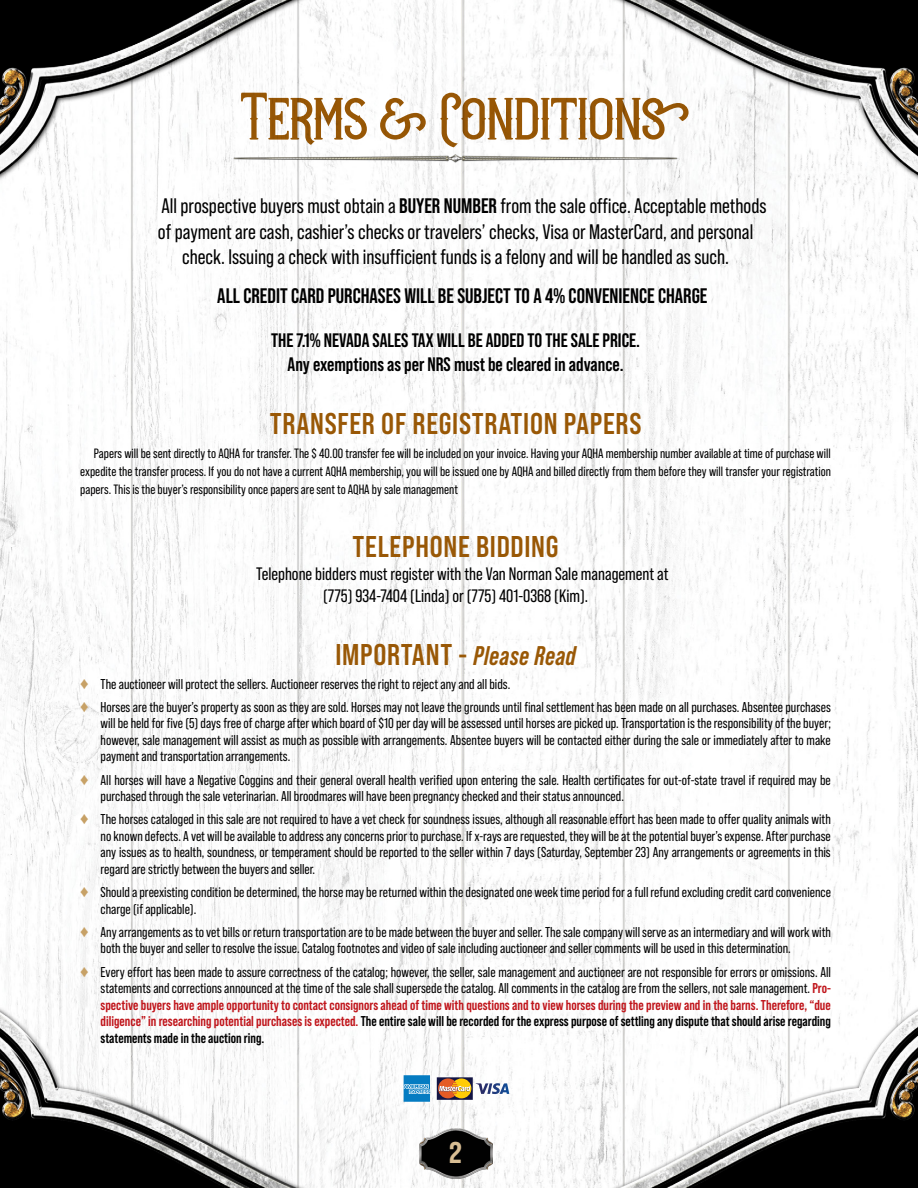
<style>
.page{position:relative;width:918px;height:1188px;background:#fff}
.page>*{position:absolute;margin:0;border:0;box-sizing:border-box;transform-origin:0 0}
.t1{font:60px "Deadhead Classic";letter-spacing:-.005em;color:#995806}
.Terms_Heading{font:30px "Bebas Neue Pro Sm E Bd";letter-spacing:.025em;color:#995806;scale:.95 1}
.t2{font:30px "Bebas Neue Pro Sm E Eb";color:#d8bd93}
.Terms_Paragraphs{font:21px "Bebas Neue Pro";color:#000}
.Terms_Paragraphs-2{font:700 21px "Bebas Neue Pro";color:#000}
.Terms_Paragraphs-3{font:700 19.5px/23.4px "Bebas Neue Pro";color:#000;text-align:center}
.Terms_Paragraphs-4{font:18px/22.5px "Bebas Neue Pro";color:#000}
.t3{font:14.25px/16.5px "Bebas Neue Pro";color:#000;text-align:justify}
.Terms_Paragraphs-5{font:13.5px/18px "Bebas Neue Pro";color:#000;text-align:justify}
.s1{font-weight:700}
.s2{font-family:"Bebas Neue Pro";font-weight:700;font-style:italic;font-size:27px}
.s3{color:#c7a166}
.s4{font-weight:700;color:#c0151b}
</style>
<div class="page">
<img style="left:0;top:0;width:918px;height:1188px">
<img style="left:419px;top:1128px;width:73px;height:51px">
<svg style="left:437px;top:1077px;width:36px;height:23px"></svg>
<svg style="left:438px;top:1078px;width:71px;height:20px"></svg>
<svg style="left:402px;top:1075px;width:28px;height:27px"></svg>
<img style="left:234px;top:155px;width:444px;height:8px">
<h1 class="t1" style="left:241px;top:80px;width:451px">Terms &amp; Conditions</h1>
<p class="Terms_Paragraphs" style="left:162px;top:194px;width:607px">All prospective buyers must obtain a <span class="s1">BUYER NUMBER</span> from the sale office. Acceptable methods</p>
<p class="Terms_Paragraphs" style="left:158px;top:220px;width:597px">of payment are cash, cashier’s checks or travelers’ checks, Visa or MasterCard, and personal</p>
<p class="Terms_Paragraphs" style="left:182px;top:245px;width:548px">check. Issuing a check with insufficient funds is a felony and will be handled as such.</p>
<p class="Terms_Paragraphs-2" style="left:217px;top:284px;width:492px">ALL CREDIT CARD PURCHASES WILL BE SUBJECT TO A 4% CONVENIENCE CHARGE</p>
<p class="Terms_Paragraphs-3" style="left:271px;top:328px;width:371px">THE 7.1% NEVADA SALES TAX WILL BE ADDED TO THE SALE PRICE.<br>Any exemptions as per NRS must be cleared in advance.</p>
<p class="Terms_Heading" style="left:270px;top:405px;width:393px">TRANSFER OF REGISTRATION PAPERS</p>
<p class="Terms_Paragraphs-5" style="left:80px;top:445px;width:752px;text-indent:14px">Papers will be sent directly to AQHA for transfer. The $ 40.00 transfer fee will be included on your invoice. Having your AQHA membership number available at time of purchase will expedite the transfer process. If you do not have a current AQHA membership, you will be issued one by AQHA and billed directly from them before they will transfer your registration papers. This is the buyer’s responsibility once papers are sent to AQHA by sale management</p>
<p class="Terms_Heading" style="left:353px;top:529px;width:218px">TELEPHONE BIDDING</p>
<p class="Terms_Paragraphs-4" style="left:323px;top:562px;width:347px;text-indent:-67px">Telephone bidders must register with the Van Norman Sale management at (775) 934-7404 (Linda) or (775) 401-0368 (Kim).</p>
<p class="Terms_Heading" style="left:335px;top:637px;width:255px">IMPORTANT - <span class="s2">Please Read</span></p>
<p class="t3" style="left:80px;top:675px;width:432px"><span class="s3">♦</span> The auctioneer will protect the sellers. Auctioneer reserves the right to reject any and all bids.</p>
<p class="t3" style="left:101px;top:699px;width:732px;text-indent:-20px"><span class="s3">♦</span> Horses are the buyer’s property as soon as they are sold. Horses may not leave the grounds until final settlement has been made on all purchases. Absentee purchases will be held for five (5) days free of charge after which board of $10 per day will be assessed until horses are picked up. Transportation is the responsibility of the buyer; however, sale management will assist as much as possible with arrangements. Absentee buyers will be contacted either during the sale or immediately after to make payment and transportation arrangements.</p>
<p class="t3" style="left:101px;top:771px;width:732px;text-indent:-20px"><span class="s3">♦</span> All horses will have a Negative Coggins and their general overall health verified upon entering the sale. Health certificates for out-of-state travel if required may be purchased through the sale veterinarian. All broodmares will have been pregnancy checked and their status announced.</p>
<p class="t3" style="left:101px;top:811px;width:732px;text-indent:-20px"><span class="s3">♦</span> The horses cataloged in this sale are not required to have a vet check for soundness issues, although all reasonable effort has been made to offer quality animals with no known defects. A vet will be available to address any concerns prior to purchase. If x-rays are requested, they will be at the potential buyer’s expense. After purchase any issues as to health, soundness, or temperament should be reported to the seller within 7 days (Saturday, September 23) Any arrangements or agreements in this regard are strictly between the buyers and seller.</p>
<p class="t3" style="left:101px;top:884px;width:732px;text-indent:-20px"><span class="s3">♦</span> Should a preexisting condition be determined, the horse may be returned within the designated one week time period for a full refund excluding credit card convenience charge (if applicable).</p>
<p class="t3" style="left:101px;top:924px;width:732px;text-indent:-20px"><span class="s3">♦</span> Any arrangements as to vet bills or return transportation are to be made between the buyer and seller. The sale company will serve as an intermediary and will work with both the buyer and seller to resolve the issue. Catalog footnotes and video of sale including auctioneer and seller comments will be used in this determination.</p>
<p class="t3" style="left:101px;top:963px;width:732px;text-indent:-20px"><span class="s3">♦</span> Every effort has been made to assure correctness of the catalog; however, the seller, sale management and auctioneer are not responsible for errors or omissions. All statements and corrections announced at the time of the sale shall supersede the catalog. All comments in the catalog are from the sellers, not sale management. <span class="s4">Pro&shy;spective buyers have ample opportunity to contact consignors ahead of time with questions and to view horses during the preview and in the barns. Therefore, “due diligence” in researching potential purchases is expected.</span> <span class="s1">The entire sale will be recorded for the express purpose of settling any dispute that should arise regarding statements made in the auction ring.</span></p>
<h2 class="t2" style="left:449px;top:1134px;width:14px">2</h2>
</div>
